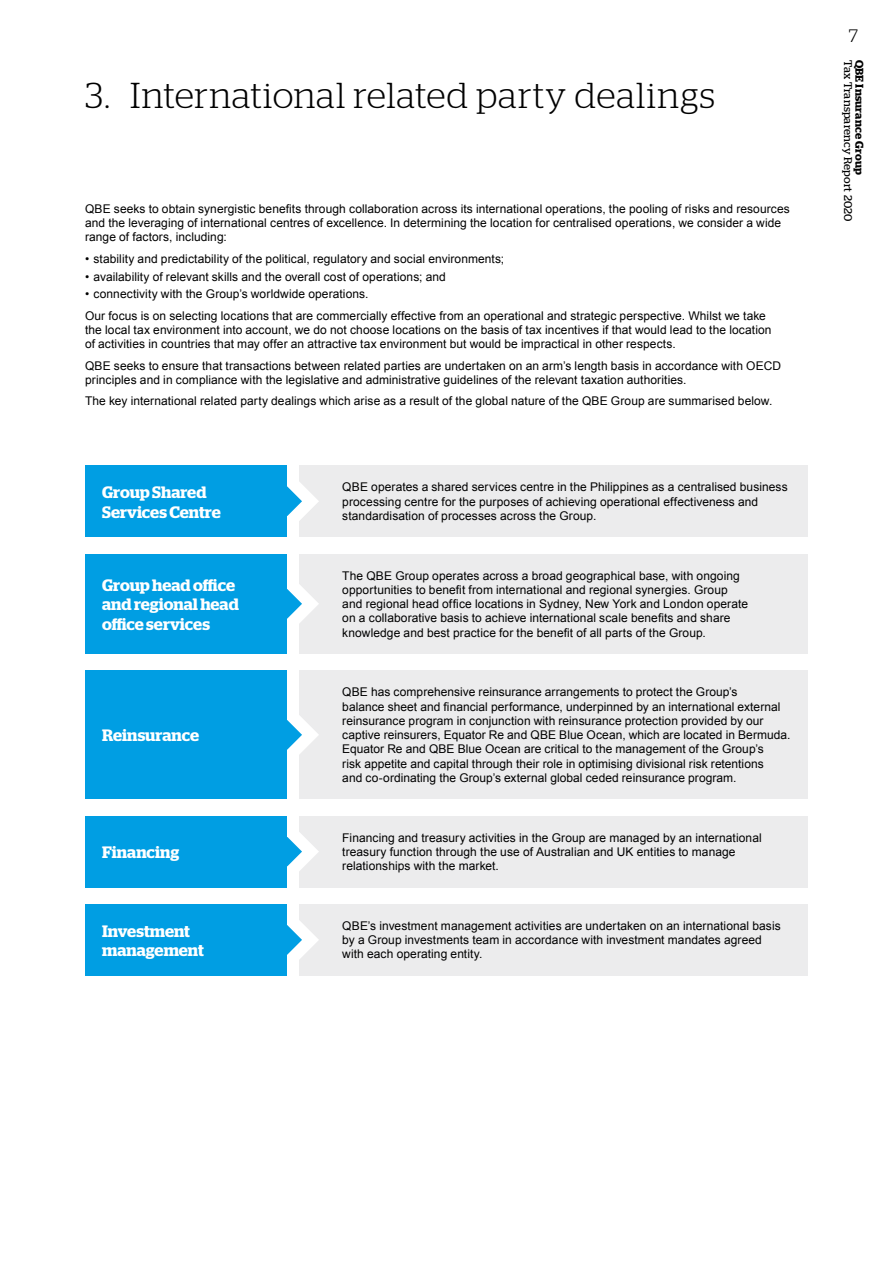
<style>
.page{position:relative;width:893px;height:1263px;background:#fff}
.page>*{position:absolute;margin:0;border:0;box-sizing:border-box;transform-origin:0 0}
.t1{font:300 36px "Stag";letter-spacing:.025em;color:#000}
.t2{font:300 18px "Stag";color:#000}
.t3{font:600 16.5px/19.5px "Stag";color:#fff}
.t4{font:12px/14.2px "Arial";letter-spacing:.005em;color:#000}
.t5{font:11.25px "Stag";letter-spacing:.015em;color:#000}
.t6{font:600 11.25px "Stag";letter-spacing:.015em;color:#000}
</style>
<div class="page">
<div style="left:300px;top:554px;width:508px;height:100px;background:#ececed"></div>
<svg style="left:287px;top:563px;width:32px;height:81px"></svg>
<div style="left:85px;top:554px;width:202px;height:100px;background:#009ee3"></div>
<div style="left:300px;top:671px;width:508px;height:128px;background:#ececed"></div>
<svg style="left:287px;top:694px;width:32px;height:81px"></svg>
<div style="left:85px;top:671px;width:202px;height:128px;background:#009ee3"></div>
<div style="left:300px;top:816px;width:508px;height:71px;background:#ececed"></div>
<svg style="left:247px;top:816px;width:80px;height:72px"></svg>
<div style="left:85px;top:816px;width:202px;height:71px;background:#009ee3"></div>
<div style="left:300px;top:904px;width:508px;height:71px;background:#ececed"></div>
<svg style="left:247px;top:904px;width:80px;height:72px"></svg>
<div style="left:85px;top:904px;width:202px;height:71px;background:#009ee3"></div>
<div style="left:300px;top:466px;width:508px;height:71px;background:#ececed"></div>
<svg style="left:247px;top:465px;width:80px;height:72px"></svg>
<div style="left:85px;top:466px;width:202px;height:71px;background:#009ee3"></div>
<h1 class="t1" style="left:85px;top:75px;width:632px">3. International related party dealings</h1>
<p class="t4" style="left:85px;top:202px;width:706px">QBE seeks to obtain synergistic benefits through collaboration across its international operations, the pooling of risks and resources and the leveraging of international centres of excellence. In determining the location for centralised operations, we consider a wide range of factors, including:</p>
<p class="t4" style="left:85px;top:251px;width:421px">• stability and predictability of the political, regulatory and social environments;</p>
<p class="t4" style="left:85px;top:269px;width:362px">• availability of relevant skills and the overall cost of operations; and</p>
<p class="t4" style="left:85px;top:284px;width:682px;line-height:21.3px">• connectivity with the Group’s worldwide operations.<br>Our focus is on selecting locations that are commercially effective from an operational and strategic perspective. Whilst we take</p>
<p class="t4" style="left:85px;top:323px;width:688px">the local tax environment into account, we do not choose locations on the basis of tax incentives if that would lead to the location of activities in countries that may offer an attractive tax environment but would be impractical in other respects.</p>
<p class="t4" style="left:85px;top:358px;width:698px">QBE seeks to ensure that transactions between related parties are undertaken on an arm’s length basis in accordance with OECD principles and in compliance with the legislative and administrative guidelines of the relevant taxation authorities.</p>
<p class="t4" style="left:85px;top:394px;width:689px">The key international related party dealings which arise as a result of the global nature of the QBE Group are summarised below.</p>
<h3 class="t3" style="left:102px;top:482px;width:120px">Group Shared<br>Services Centre</h3>
<h3 class="t3" style="left:102px;top:575px;width:138px">Group head office and regional head office services</h3>
<h3 class="t3" style="left:102px;top:726px;width:98px">Reinsurance</h3>
<h3 class="t3" style="left:102px;top:842px;width:79px">Financing</h3>
<h3 class="t3" style="left:102px;top:921px;width:103px">Investment management</h3>
<p class="t4" style="left:342px;top:480px;width:447px">QBE operates a shared services centre in the Philippines as a centralised business processing centre for the purposes of achieving operational effectiveness and standardisation of processes across the Group.</p>
<p class="t4" style="left:342px;top:568px;width:407px">The QBE Group operates across a broad geographical base, with ongoing opportunities to benefit from international and regional synergies. Group and regional head office locations in Sydney, New York and London operate on a collaborative basis to achieve international scale benefits and share knowledge and best practice for the benefit of all parts of the Group.</p>
<p class="t4" style="left:342px;top:685px;width:450px">QBE has comprehensive reinsurance arrangements to protect the Group’s<br>balance sheet and financial performance, underpinned by an international external reinsurance program in conjunction with reinsurance protection provided by our captive reinsurers, Equator Re and QBE Blue Ocean, which are located in Bermuda.<br>Equator Re and QBE Blue Ocean are critical to the management of the Group’s<br>risk appetite and capital through their role in optimising divisional risk retentions<br>and co‑ordinating the Group’s external global ceded reinsurance program.</p>
<p class="t4" style="left:342px;top:830px;width:421px">Financing and treasury activities in the Group are managed by an international treasury function through the use of Australian and UK entities to manage relationships with the market.</p>
<p class="t4" style="left:342px;top:919px;width:440px">QBE’s investment management activities are undertaken on an international basis by a Group investments team in accordance with investment mandates agreed with each operating entity.</p>
<h2 class="t2" style="left:849px;top:26px;width:11px">7</h2>
<p class="t5" style="left:855px;top:60px;width:163px;rotate:90deg">Tax Transparency Report 2020</p>
<p class="t6" style="left:866px;top:60px;width:116px;rotate:90deg">QBE Insurance Group</p>
</div>
